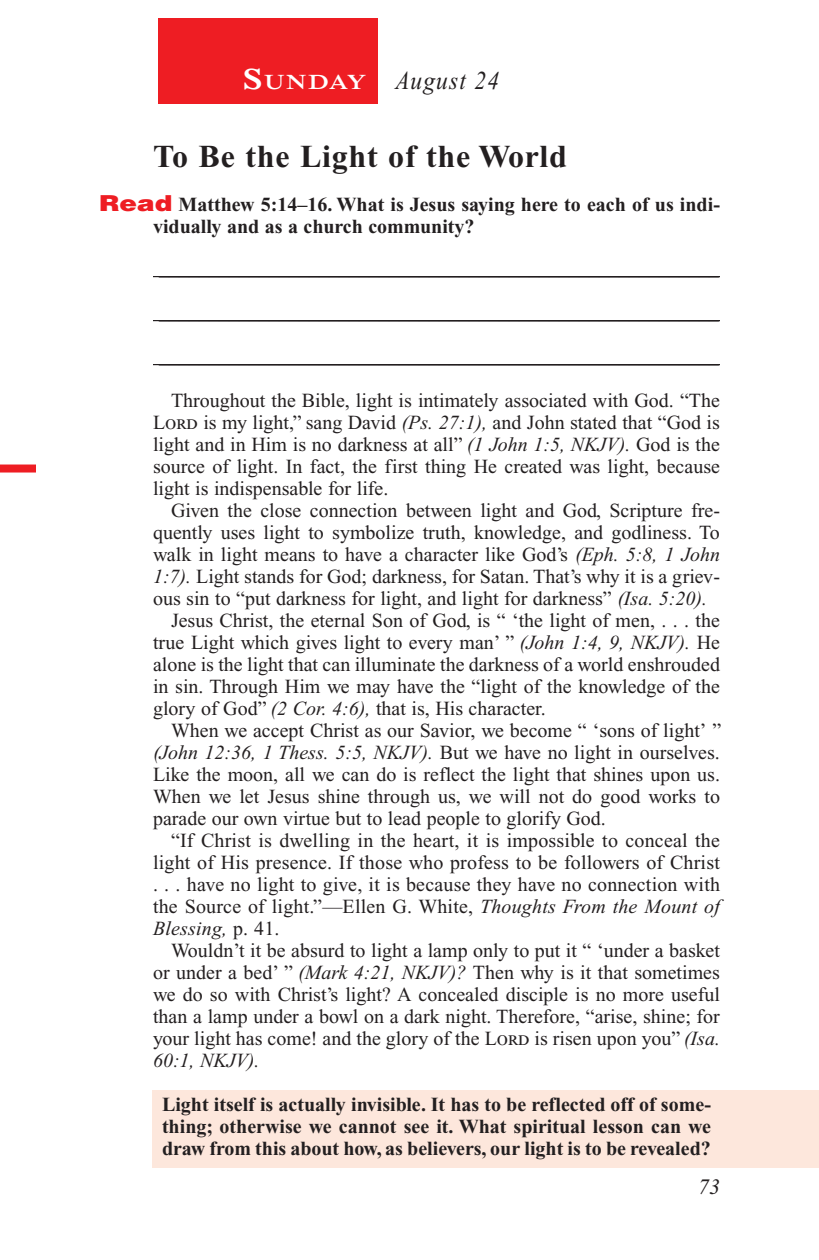
<style>
.page{position:relative;width:819px;height:1260px;background:#fff}
.page>*{position:absolute;margin:0;border:0;box-sizing:border-box;transform-origin:0 0}
.Head{font:700 32px "Times New Roman PS Std";letter-spacing:.025em;color:#231f20}
.Lesson_Dates{font:italic 26px "Times New Roman PS Std";letter-spacing:.05em;color:#231f20;scale:.9 1}
.t1{font:italic 22px "Times New Roman PS Std";color:#231f20}
.Daily_Header{font:600 21px "Times NRMT Std";letter-spacing:.045em;color:#fff;scale:1.1 1}
.Body{font:20px/22px "Times New Roman PS Std";color:#231f20;text-align:justify}
.Blank_Lines{font:20px "Times New Roman PS Std";color:#231f20}
.x-screened_box-text{font:700 20px/22px "Times New Roman PS Std";color:#231f20;text-align:justify}
.Question_NO_SB{font:700 20px/22px "Times New Roman PS Std";color:#231f20}
.s1{font-size:30px}
.s2{font-family:"Helvetica LT Std";font-weight:900;font-size:22px;color:#ee1d23}
.s3{font-style:italic}
</style>
<div class="page">
<div style="left:158px;top:18px;width:220px;height:86px;background:#ee1d23"></div>
<div style="left:0;top:465px;width:36px;height:8px;background:#ee1d23"></div>
<div style="left:153px;top:1090px;width:666px;height:78px;background:#fde7dc"></div>
<hr style="left:153px;top:276px;width:567px;height:1px;background:#231f20">
<hr style="left:153px;top:320px;width:567px;height:1px;background:#231f20">
<hr style="left:153px;top:364px;width:567px;height:1px;background:#231f20">
<p class="Daily_Header" style="left:243px;top:70px;width:114px"><span class="s1">S</span>UNDAY</p>
<p class="Lesson_Dates" style="left:396px;top:66px;width:117px">August 24</p>
<p class="Head" style="left:153px;top:138px;width:415px">To Be the Light of the World</p>
<p class="Question_NO_SB" style="left:153px;top:193px;width:568px;text-indent:-54px"><span class="s2">Read</span> Matthew 5:14–16. What is Jesus saying here to each of us indi&shy;vidually and as a church community?</p>
<p class="Blank_Lines" style="left:159px;top:257px;width:561px">________________________________________________________</p>
<p class="Blank_Lines" style="left:159px;top:301px;width:561px">________________________________________________________</p>
<p class="Blank_Lines" style="left:159px;top:345px;width:561px">________________________________________________________</p>
<p class="Body" style="left:153px;top:389px;width:569px;text-indent:18px">Throughout the Bible, light is intimately associated with God. “The Lord is my light,” sang David <span class="s3">(Ps. 27:1),</span> and John stated that “God is light and in Him is no darkness at all” <span class="s3">(1 John 1:5, NKJV).</span> God is the source of light. In fact, the first thing He created was light, because light is indispensable for life.</p>
<p class="Body" style="left:153px;top:499px;width:569px;text-indent:18px">Given the close connection between light and God, Scripture fre&shy;quently uses light to symbolize truth, knowledge, and godliness. To walk in light means to have a character like God’s <span class="s3">(Eph. 5:8, 1 John 1:7).</span> Light stands for God; darkness, for Satan. That’s why it is a griev&shy;ous sin to “put darkness for light, and light for darkness” <span class="s3">(Isa. 5:20).</span></p>
<p class="Body" style="left:153px;top:609px;width:569px;text-indent:18px">Jesus Christ, the eternal Son of God, is “ ‘the light of men, . . . the true Light which gives light to every man’ ” <span class="s3">(John 1:4, 9, NKJV).</span> He alone is the light that can illuminate the darkness of a world enshrouded in sin. Through Him we may have the “light of the knowledge of the glory of God” <span class="s3">(2 Cor. 4:6),</span> that is, His character.</p>
<p class="Body" style="left:153px;top:719px;width:570px;text-indent:18px">When we accept Christ as our Savior, we become “ ‘sons of light’ ” <span class="s3">(John 12:36, 1 Thess. 5:5, NKJV).</span> But we have no light in ourselves.<br>Like the moon, all we can do is reflect the light that shines upon us.<br>When we let Jesus shine through us, we will not do good works to parade our own virtue but to lead people to glorify God.</p>
<p class="Body" style="left:153px;top:829px;width:569px;text-indent:18px">“If Christ is dwelling in the heart, it is impossible to conceal the light of His presence. If those who profess to be followers of Christ . . . have no light to give, it is because they have no connection with the Source of light.”—Ellen G. White, <span class="s3">Thoughts From the Mount of Blessing,</span> p. 41.</p>
<p class="Body" style="left:153px;top:939px;width:569px;text-indent:18px">Wouldn’t it be absurd to light a lamp only to put it “ ‘under a basket or under a bed’ ” <span class="s3">(Mark 4:21, NKJV)?</span> Then why is it that sometimes we do so with Christ’s light? A concealed disciple is no more useful than a lamp under a bowl on a dark night. Therefore, “arise, shine; for your light has come! and the glory of the Lord is risen upon you” <span class="s3">(Isa.<br>60:1, NKJV).</span></p>
<p class="x-screened_box-text" style="left:162px;top:1093px;width:551px">Light itself is actually invisible. It has to be reflected off of some&shy;thing; otherwise we cannot see it. What spiritual lesson can we draw from this about how, as believers, our light is to be revealed?</p>
<p class="t1" style="left:698px;top:1175px;width:23px">73</p>
</div>
